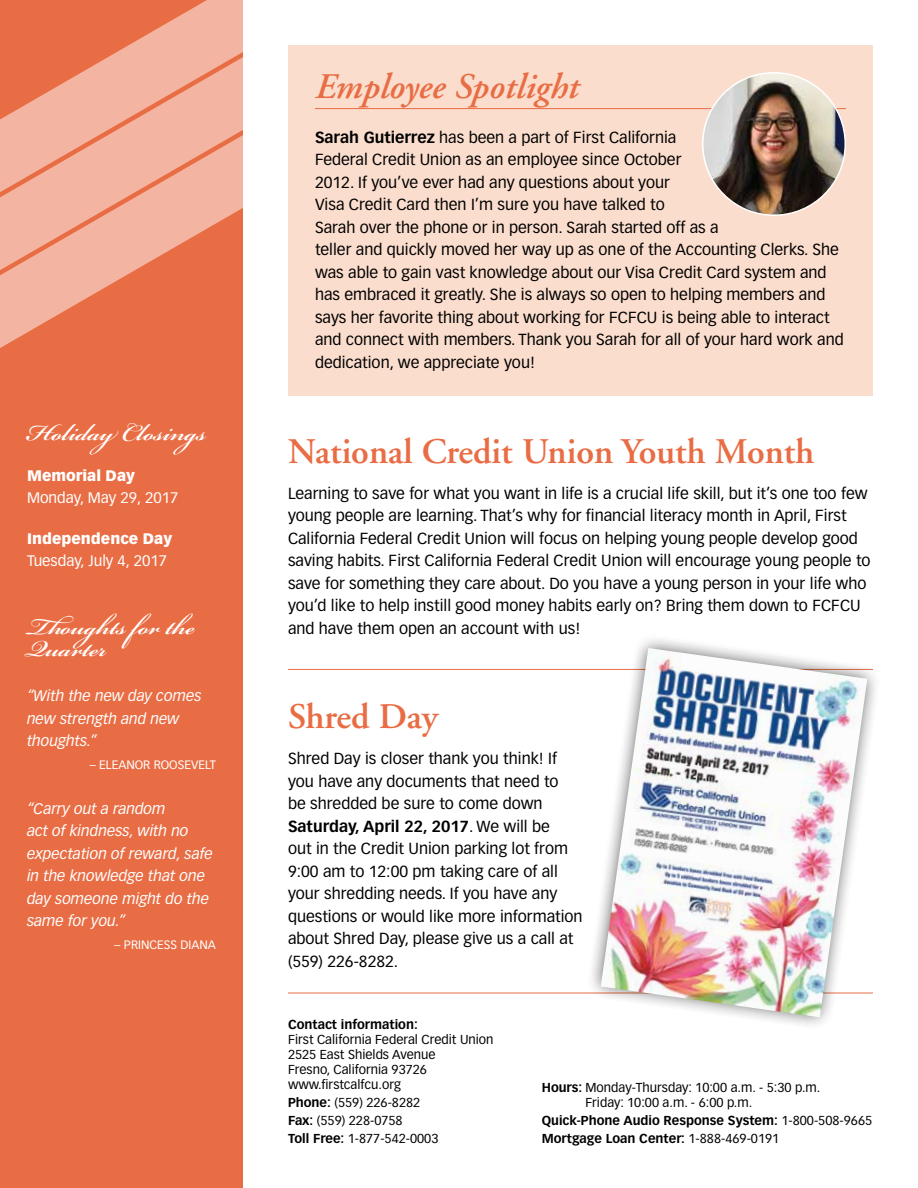
<style>
.page{position:relative;width:918px;height:1188px;background:#fff}
.page>*{position:absolute;margin:0;border:0;box-sizing:border-box;transform-origin:0 0}
.t1{font:600 36px "Adobe Garamond";color:#e96d44}
.t2{font:600 36px "Bickham Script Pro";color:#fff}
.t3{font:italic 600 36px "Adobe Garamond";color:#e96d44}
.t4{font:15.75px/22.5px "Vectora LH";color:#000}
.t5{font:italic 15px/22.5px "Vectora LH";color:#fff}
.t6{font:15px "Vectora LH";color:#fff}
.t7{font:900 15px "Vectora LH";color:#fff}
.t8{font:12.75px/15px "Vectora LH";color:#000}
.t9{font:700 12.75px/18px "Vectora LH";color:#000}
.t10{font:12px "Vectora LH";color:#fff}
.s1{font-weight:700}
.s2{font-weight:400}
</style>
<div class="page">
<div style="left:0;top:0;width:243px;height:1188px;background:#e96d44"></div>
<svg style="left:122px;top:0;width:121px;height:49px;fill:#f3b5a1"></svg>
<svg style="left:0;top:49px;width:243px;height:299px;fill:#f3b5a1"></svg>
<hr style="left:288px;top:993px;width:585px;height:1px;background:#e96d44">
<hr style="left:288px;top:669px;width:585px;height:1px;background:#e96d44">
<div style="left:288px;top:45px;width:585px;height:351px;background:#faddcd"></div>
<hr style="left:315px;top:108px;width:531px;height:1px;background:#e96d44">
<img style="left:703px;top:73px;width:142px;height:142px;border-radius:71px">
<svg style="left:583px;top:639px;width:292px;height:386px"></svg>
<img style="left:601px;top:648px;width:266px;height:369px">
<h1 class="t2" style="left:27px;top:407px;width:181px">Holiday Closings</h1>
<p class="t7" style="left:27px;top:466px;width:110px">Memorial Day</p>
<p class="t6" style="left:27px;top:489px;width:153px">Monday, May 29, 2017</p>
<p class="t7" style="left:27px;top:529px;width:147px">Independence Day</p>
<p class="t6" style="left:27px;top:552px;width:142px">Tuesday, July 4, 2017</p>
<h1 class="t2" style="left:27px;top:600px;width:169px">Thoughts for the</h1>
<h1 class="t2" style="left:27px;top:623px;width:82px">Quarter</h1>
<p class="t5" style="left:27px;top:685px;width:176px">“With the new day comes new strength and new thoughts.”</p>
<p class="t10" style="left:90px;top:757px;width:128px">– ELEANOR ROOSEVELT</p>
<p class="t5" style="left:27px;top:797px;width:187px">“Carry out a random<br>act of kindness, with no expectation of reward, safe in the knowledge that one day someone might do the same for you.”</p>
<p class="t10" style="left:115px;top:937px;width:103px">– PRINCESS DIANA</p>
<h1 class="t3" style="left:315px;top:67px;width:265px">Employee Spotlight</h1>
<p class="t4" style="left:315px;top:126px;width:530px"><span class="s1">Sarah Gutierrez</span> has been a part of First California<br>Federal Credit Union as an employee since October<br>2012. If you’ve ever had any questions about your<br>Visa Credit Card then I’m sure you have talked to<br>Sarah over the phone or in person. Sarah started off as a<br>teller and quickly moved her way up as one of the Accounting Clerks. She was able to gain vast knowledge about our Visa Credit Card system and has embraced it greatly. She is always so open to helping members and says her favorite thing about working for FCFCU is being able to interact and connect with members. Thank you Sarah for all of your hard work and dedication, we appreciate you!</p>
<h1 class="t1" style="left:288px;top:432px;width:528px">National Credit Union Youth Month</h1>
<p class="t4" style="left:288px;top:482px;width:584px">Learning to save for what you want in life is a crucial life skill, but it’s one too few young people are learning. That’s why for financial literacy month in April, First California Federal Credit Union will focus on helping young people develop good saving habits. First California Federal Credit Union will encourage young people to save for something they care about. Do you have a young person in your life who you’d like to help instill good money habits early on? Bring them down to FCFCU and have them open an account with us!</p>
<h1 class="t1" style="left:288px;top:697px;width:151px">Shred Day</h1>
<p class="t4" style="left:288px;top:748px;width:296px">Shred Day is closer thank you think! If you have any documents that need to<br>be shredded be sure to come down <span class="s1">Saturday, April 22, 2017</span>. We will be<br>out in the Credit Union parking lot from 9:00 am to 12:00 pm taking care of all your shredding needs. If you have any questions or would like more information about Shred Day, please give us a call at (559) 226-8282.</p>
<p class="t9" style="left:288px;top:1015px;width:131px">Contact information:</p>
<p class="t8" style="left:288px;top:1032px;width:207px">First California Federal Credit Union<br>2525 East Shields Avenue<br>Fresno, California 93726 www.firstcalfcu.org</p>
<p class="t8" style="left:288px;top:1093px;width:152px;line-height:18px"><span class="s1">Phone:</span> (559) 226-8282<br><span class="s1">Fax:</span> (559) 228-0758<br><span class="s1">Toll Free:</span> 1-877-542-0003</p>
<p class="t8" style="left:585px;top:1080px;width:236px;text-indent:-44px"><span class="s1">Hours:</span> Monday-Thursday: 10:00 a.m. - 5:30 p.m.<br>Friday: 10:00 a.m. - 6:00 p.m.</p>
<p class="t9" style="left:542px;top:1111px;width:332px">Quick-Phone Audio Response System: <span class="s2">1-800-508-9665<br></span>Mortgage Loan Center: <span class="s2">1-888-469-0191</span></p>
</div>
